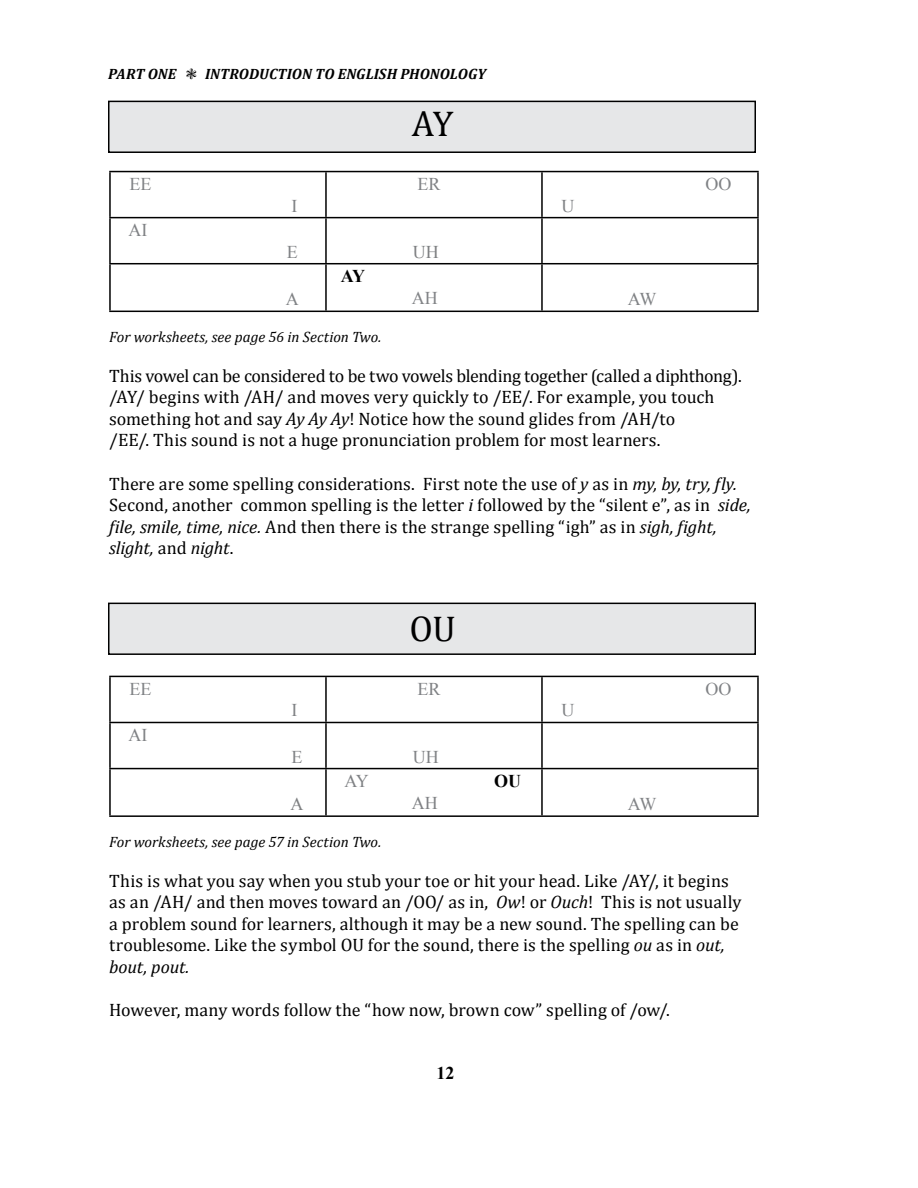
<style>
.page{position:relative;width:918px;height:1188px;background:#fff}
.page>*{position:absolute;margin:0;border:0;box-sizing:border-box;transform-origin:0 0}
.t1{font:36px "Cambria";color:#000}
.t2{font:18px/21.6px "Cambria";color:#000}
.t3{font:18px "Times New Roman";color:#808285}
.t4{font:700 18px "Times New Roman";color:#000}
.t5{font:18px "Times New Roman";color:#828487}
.t6{font:18px "Times New Roman";color:#7e8082}
.t7{font:italic 15px "Cambria";color:#000}
.t8{font:italic 700 15px "Cambria";letter-spacing:.005em;color:#000}
.s1{font-style:italic}
</style>
<div class="page">
<div style="left:109px;top:101px;width:646px;height:51px;background:#e6e7e8"></div>
<div style="left:108px;top:101px;width:648px;height:52px;border:2px solid #000"></div>
<div style="left:109px;top:603px;width:646px;height:51px;background:#e6e7e8"></div>
<div style="left:108px;top:603px;width:648px;height:52px;border:2px solid #000"></div>
<hr style="left:109px;top:171px;width:217px;height:1px;background:#000">
<hr style="left:109px;top:172px;width:2px;height:45px;background:#000">
<hr style="left:326px;top:171px;width:216px;height:1px;background:#000">
<hr style="left:325px;top:172px;width:2px;height:45px;background:#000">
<hr style="left:542px;top:171px;width:217px;height:1px;background:#000">
<hr style="left:541px;top:172px;width:2px;height:45px;background:#000">
<hr style="left:757px;top:172px;width:2px;height:45px;background:#000">
<hr style="left:109px;top:217px;width:217px;height:1px;background:#000">
<hr style="left:109px;top:218px;width:2px;height:45px;background:#000">
<hr style="left:326px;top:217px;width:216px;height:1px;background:#000">
<hr style="left:325px;top:218px;width:2px;height:45px;background:#000">
<hr style="left:542px;top:217px;width:217px;height:1px;background:#000">
<hr style="left:541px;top:218px;width:2px;height:45px;background:#000">
<hr style="left:757px;top:218px;width:2px;height:45px;background:#000">
<hr style="left:109px;top:263px;width:217px;height:1px;background:#000">
<hr style="left:109px;top:264px;width:2px;height:47px;background:#000">
<hr style="left:326px;top:263px;width:216px;height:1px;background:#000">
<hr style="left:325px;top:264px;width:2px;height:47px;background:#000">
<hr style="left:542px;top:263px;width:217px;height:1px;background:#000">
<hr style="left:541px;top:264px;width:2px;height:47px;background:#000">
<hr style="left:757px;top:264px;width:2px;height:47px;background:#000">
<hr style="left:109px;top:311px;width:217px;height:1px;background:#000">
<hr style="left:326px;top:311px;width:216px;height:1px;background:#000">
<hr style="left:542px;top:311px;width:217px;height:1px;background:#000">
<hr style="left:109px;top:676px;width:217px;height:1px;background:#000">
<hr style="left:109px;top:677px;width:2px;height:45px;background:#000">
<hr style="left:326px;top:676px;width:216px;height:1px;background:#000">
<hr style="left:325px;top:677px;width:2px;height:45px;background:#000">
<hr style="left:542px;top:676px;width:217px;height:1px;background:#000">
<hr style="left:541px;top:677px;width:2px;height:45px;background:#000">
<hr style="left:757px;top:677px;width:2px;height:45px;background:#000">
<hr style="left:109px;top:722px;width:217px;height:1px;background:#000">
<hr style="left:109px;top:723px;width:2px;height:45px;background:#000">
<hr style="left:326px;top:722px;width:216px;height:1px;background:#000">
<hr style="left:325px;top:723px;width:2px;height:45px;background:#000">
<hr style="left:542px;top:722px;width:217px;height:1px;background:#000">
<hr style="left:541px;top:723px;width:2px;height:45px;background:#000">
<hr style="left:757px;top:723px;width:2px;height:45px;background:#000">
<hr style="left:109px;top:768px;width:217px;height:1px;background:#000">
<hr style="left:109px;top:769px;width:2px;height:46px;background:#000">
<hr style="left:326px;top:768px;width:216px;height:1px;background:#000">
<hr style="left:325px;top:769px;width:2px;height:46px;background:#000">
<hr style="left:542px;top:768px;width:217px;height:1px;background:#000">
<hr style="left:541px;top:769px;width:2px;height:46px;background:#000">
<hr style="left:757px;top:769px;width:2px;height:46px;background:#000">
<hr style="left:109px;top:815px;width:217px;height:2px;background:#000">
<hr style="left:326px;top:815px;width:216px;height:2px;background:#000">
<hr style="left:542px;top:815px;width:217px;height:2px;background:#000">
<p class="t8" style="left:108px;top:65px;width:70px">PART ONE</p>
<p class="t8" style="left:205px;top:65px;width:283px">INTRODUCTION TO ENGLISH PHONOLOGY</p>
<h1 class="t1" style="left:412px;top:103px;width:43px">AY</h1>
<p class="t3" style="left:129px;top:172px;width:23px">EE</p>
<p class="t3" style="left:128px;top:218px;width:20px">AI</p>
<p class="t3" style="left:291px;top:194px;width:7px">I</p>
<p class="t3" style="left:417px;top:172px;width:25px">ER</p>
<p class="t3" style="left:705px;top:172px;width:27px">OO</p>
<p class="t3" style="left:561px;top:194px;width:14px">U</p>
<p class="t3" style="left:287px;top:240px;width:12px">E</p>
<p class="t6" style="left:413px;top:240px;width:27px">UH</p>
<p class="t3" style="left:286px;top:287px;width:14px">A</p>
<p class="t4" style="left:341px;top:264px;width:26px">AY</p>
<p class="t5" style="left:412px;top:286px;width:27px">AH</p>
<p class="t3" style="left:628px;top:287px;width:30px">AW</p>
<p class="t7" style="left:109px;top:328px;width:274px">For worksheets, see page 56 in Section Two.</p>
<p class="t2" style="left:109px;top:365px;width:634px">This vowel can be considered to be two vowels blending together (called a diphthong). /AY/ begins with /AH/ and moves very quickly to /EE/. For example, you touch something hot and say <span class="s1">Ay Ay Ay</span>! Notice how the sound glides from /AH/to<br>/EE/. This sound is not a huge pronunciation problem for most learners.</p>
<p class="t2" style="left:109px;top:473px;width:643px">There are some spelling considerations. First note the use of <span class="s1">y</span> as in <span class="s1">my, by, try, fly.<br></span>Second, another common spelling is the letter <span class="s1">i</span> followed by the “silent e”, as in <span class="s1">side, file, smile, time, nice.</span> And then there is the strange spelling “igh” as in <span class="s1">sigh, fight, slight,</span> and <span class="s1">night</span>.</p>
<p class="t3" style="left:129px;top:677px;width:23px">EE</p>
<p class="t3" style="left:128px;top:723px;width:20px">AI</p>
<p class="t3" style="left:291px;top:698px;width:7px">I</p>
<h1 class="t1" style="left:410px;top:607px;width:48px">OU</h1>
<p class="t3" style="left:417px;top:677px;width:25px">ER</p>
<p class="t3" style="left:705px;top:677px;width:27px">OO</p>
<p class="t3" style="left:561px;top:698px;width:14px">U</p>
<p class="t3" style="left:291px;top:744px;width:12px">E</p>
<p class="t5" style="left:413px;top:744px;width:27px">UH</p>
<p class="t6" style="left:290px;top:792px;width:14px">A</p>
<p class="t3" style="left:344px;top:769px;width:26px">AY</p>
<p class="t4" style="left:494px;top:769px;width:28px">OU</p>
<p class="t3" style="left:412px;top:791px;width:27px">AH</p>
<p class="t5" style="left:628px;top:792px;width:30px">AW</p>
<p class="t7" style="left:109px;top:833px;width:274px">For worksheets, see page 57 in Section Two.</p>
<p class="t2" style="left:109px;top:870px;width:634px">This is what you say when you stub your toe or hit your head. Like /AY/, it begins as an /AH/ and then moves toward an /OO/ as in, <span class="s1">Ow</span>! or <span class="s1">Ouch</span>! This is not usually a problem sound for learners, although it may be a new sound. The spelling can be troublesome. Like the symbol OU for the sound, there is the spelling <span class="s1">ou</span> as in <span class="s1">out, bout, pout.</span></p>
<p class="t2" style="left:109px;top:999px;width:562px">However, many words follow the “how now, brown cow” spelling of /ow/.</p>
<p class="t4" style="left:436px;top:1060px;width:19px">12</p>
</div>
